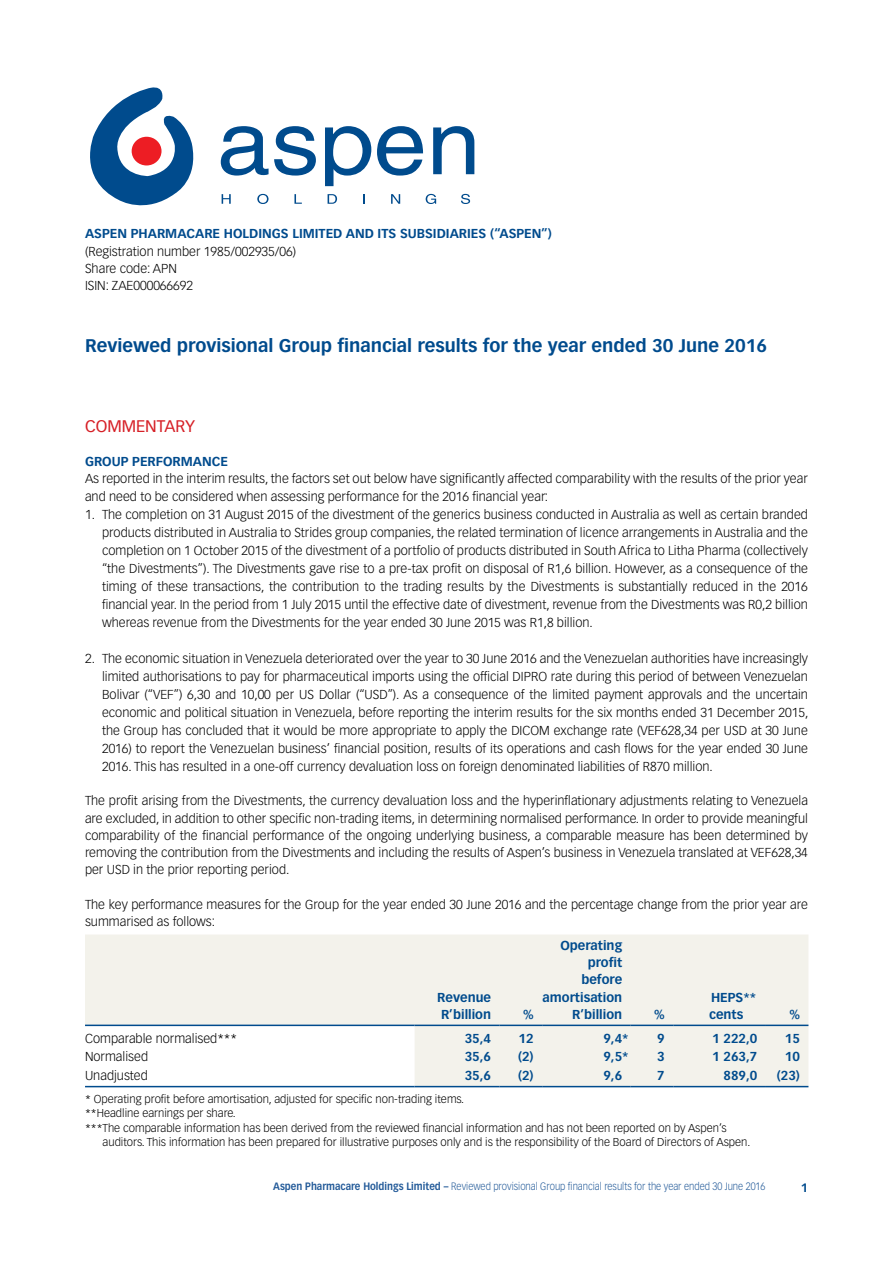
<style>
.page{position:relative;width:893px;height:1263px;background:#fff}
.page>*{position:absolute;margin:0;border:0;box-sizing:border-box;transform-origin:0 0}
.t1{font:700 18px "Vectora LT Std";color:#004b8d}
.t2{font:16.5px "Vectora LT Std";color:#d61f26}
.t3{font:300 12.75px/18px "Vectora LT Std";color:#000}
.t4{font:700 12.75px/17.2px "Vectora LT Std";color:#004b8d}
.t5{font:700 12px "Vectora LT Std";color:#004b8d}
.t6{font:300 11.25px "Vectora LT Std";color:#000}
.t7{font:300 10.5px "Vectora LT Std";color:#245b99;scale:.9 1}
.s1{font-weight:700}
</style>
<div class="page">
<svg style="left:90px;top:87px;width:104px;height:119px"></svg>
<div style="left:132px;top:137px;width:30px;height:28px;background:#ed1d24;border-radius:50%"></div>
<svg style="left:221px;top:126px;width:95px;height:50px"></svg>
<svg style="left:325px;top:126px;width:46px;height:60px"></svg>
<svg style="left:377px;top:126px;width:46px;height:50px"></svg>
<svg style="left:433px;top:126px;width:41px;height:48px"></svg>
<svg style="left:222px;top:194px;width:9px;height:10px"></svg>
<svg style="left:257px;top:194px;width:12px;height:10px"></svg>
<svg style="left:294px;top:194px;width:8px;height:10px"></svg>
<svg style="left:328px;top:194px;width:9px;height:10px"></svg>
<svg style="left:363px;top:194px;width:2px;height:10px"></svg>
<svg style="left:391px;top:194px;width:9px;height:10px"></svg>
<svg style="left:426px;top:194px;width:10px;height:10px"></svg>
<svg style="left:461px;top:194px;width:9px;height:10px"></svg>
<svg style="left:85px;top:935px;width:723px;height:151px;fill:#f3f2eb"></svg>
<hr style="left:85px;top:1086px;width:330px;height:1px;background:#004b8d">
<hr style="left:415px;top:1086px;width:85px;height:1px;background:#004b8d">
<hr style="left:500px;top:1086px;width:42px;height:1px;background:#004b8d">
<hr style="left:542px;top:1086px;width:89px;height:1px;background:#004b8d">
<hr style="left:631px;top:1086px;width:42px;height:1px;background:#004b8d">
<hr style="left:673px;top:1086px;width:93px;height:1px;background:#004b8d">
<hr style="left:766px;top:1086px;width:42px;height:1px;background:#004b8d">
<hr style="left:85px;top:1024px;width:330px;height:2px;background:#004b8d">
<hr style="left:415px;top:1024px;width:85px;height:2px;background:#004b8d">
<hr style="left:500px;top:1024px;width:42px;height:2px;background:#004b8d">
<hr style="left:542px;top:1024px;width:89px;height:2px;background:#004b8d">
<hr style="left:631px;top:1024px;width:42px;height:2px;background:#004b8d">
<hr style="left:673px;top:1024px;width:93px;height:2px;background:#004b8d">
<hr style="left:766px;top:1024px;width:42px;height:2px;background:#004b8d">
<p class="t4" style="left:85px;top:225px;width:468px">ASPEN PHARMACARE HOLDINGS LIMITED AND ITS SUBSIDIARIES (“ASPEN”)</p>
<p class="t3" style="left:85px;top:243px;width:213px;line-height:17.2px">(Registration number 1985/002935/06)<br>Share code: APN<br>ISIN: ZAE000066692</p>
<h1 class="t1" style="left:85px;top:334px;width:683px">Reviewed provisional Group financial results for the year ended 30 June 2016</h1>
<p class="t2" style="left:85px;top:416px;width:112px">COMMENTARY</p>
<p class="t4" style="left:85px;top:453px;width:145px">GROUP PERFORMANCE</p>
<p class="t3" style="left:85px;top:470px;width:724px;line-height:17.2px">As reported in the interim results, the factors set out below have significantly affected comparability with the results of the prior year and need to be considered when assessing performance for the 2016 financial year:</p>
<p class="t3" style="left:102px;top:505px;width:707px;text-align:justify;text-indent:-17px">1. The completion on 31 August 2015 of the divestment of the generics business conducted in Australia as well as certain branded products distributed in Australia to Strides group companies, the related termination of licence arrangements in Australia and the completion on 1 October 2015 of the divestment of a portfolio of products distributed in South Africa to Litha Pharma (collectively “the Divestments”). The Divestments gave rise to a pre-tax profit on disposal of R1,6 billion. However, as a consequence of the timing of these transactions, the contribution to the trading results by the Divestments is substantially reduced in the 2016 financial year. In the period from 1 July 2015 until the effective date of divestment, revenue from the Divestments was R0,2 billion whereas revenue from the Divestments for the year ended 30 June 2015 was R1,8 billion.</p>
<p class="t3" style="left:102px;top:649px;width:708px;text-align:justify;text-indent:-17px">2. The economic situation in Venezuela deteriorated over the year to 30 June 2016 and the Venezuelan authorities have increasingly limited authorisations to pay for pharmaceutical imports using the official DIPRO rate during this period of between Venezuelan Bolivar (“VEF”) 6,30 and 10,00 per US Dollar (“USD”). As a consequence of the limited payment approvals and the uncertain economic and political situation in Venezuela, before reporting the interim results for the six months ended 31 December 2015, the Group has concluded that it would be more appropriate to apply the DICOM exchange rate (VEF628,34 per USD at 30 June 2016) to report the Venezuelan business’ financial position, results of its operations and cash flows for the year ended 30 June 2016. This has resulted in a one-off currency devaluation loss on foreign denominated liabilities of R870 million.</p>
<p class="t3" style="left:85px;top:792px;width:724px;line-height:17.2px;text-align:justify">The profit arising from the Divestments, the currency devaluation loss and the hyperinflationary adjustments relating to Venezuela are excluded, in addition to other specific non-trading items, in determining normalised performance. In order to provide meaningful comparability of the financial performance of the ongoing underlying business, a comparable measure has been determined by removing the contribution from the Divestments and including the results of Aspen’s business in Venezuela translated at VEF628,34 per USD in the prior reporting period.</p>
<p class="t3" style="left:85px;top:896px;width:724px;line-height:17.2px">The key performance measures for the Group for the year ended 30 June 2016 and the percentage change from the prior year are summarised as follows:</p>
<p class="t4" style="left:437px;top:988px;width:55px">Revenue<br>R’billion</p>
<p class="t4" style="left:523px;top:1006px;width:12px">%</p>
<p class="t4" style="left:543px;top:937px;width:81px;text-align:right">Operating profit<br>before amortisation<br>R’billion</p>
<p class="t4" style="left:654px;top:1006px;width:12px">%</p>
<p class="t4" style="left:709px;top:988px;width:48px">HEPS** cents</p>
<p class="t4" style="left:789px;top:1006px;width:12px">%</p>
<p class="t3" style="left:85px;top:1029px;width:154px">Comparable normalised***</p>
<p class="t4" style="left:465px;top:1030px;width:28px">35,4</p>
<p class="t4" style="left:519px;top:1030px;width:17px">12</p>
<p class="t4" style="left:603px;top:1030px;width:27px">9,4*</p>
<p class="t4" style="left:657px;top:1030px;width:9px">9</p>
<p class="t4" style="left:712px;top:1030px;width:47px">1 222,0</p>
<p class="t4" style="left:785px;top:1030px;width:17px">15</p>
<p class="t3" style="left:85px;top:1047px;width:65px">Normalised</p>
<p class="t4" style="left:465px;top:1047px;width:28px">35,6</p>
<p class="t4" style="left:518px;top:1047px;width:17px">(2)</p>
<p class="t4" style="left:603px;top:1047px;width:27px">9,5*</p>
<p class="t4" style="left:657px;top:1047px;width:9px">3</p>
<p class="t4" style="left:712px;top:1047px;width:47px">1 263,7</p>
<p class="t4" style="left:785px;top:1047px;width:17px">10</p>
<p class="t3" style="left:85px;top:1067px;width:64px">Unadjusted</p>
<p class="t4" style="left:465px;top:1067px;width:28px">35,6</p>
<p class="t4" style="left:518px;top:1067px;width:17px">(2)</p>
<p class="t4" style="left:603px;top:1067px;width:20px">9,6</p>
<p class="t4" style="left:657px;top:1067px;width:9px">7</p>
<p class="t4" style="left:723px;top:1067px;width:35px">889,0</p>
<p class="t4" style="left:777px;top:1067px;width:25px">(23)</p>
<p class="t6" style="left:85px;top:1092px;width:381px">* Operating profit before amortisation, adjusted for specific non-trading items.</p>
<p class="t6" style="left:85px;top:1107px;width:152px">**Headline earnings per share.</p>
<p class="t6" style="left:85px;top:1121px;width:643px">***The comparable information has been derived from the reviewed financial information and has not been reported on by Aspen’s</p>
<p class="t6" style="left:103px;top:1135px;width:649px">auditors. This information has been prepared for illustrative purposes only and is the responsibility of the Board of Directors of Aspen.</p>
<p class="t7" style="left:273px;top:1180px;width:548px"><span class="s1">Aspen Pharmacare Holdings Limited –</span> Reviewed provisional Group financial results for the year ended 30 June 2016</p>
<p class="t5" style="left:801px;top:1180px;width:9px">1</p>
</div>
